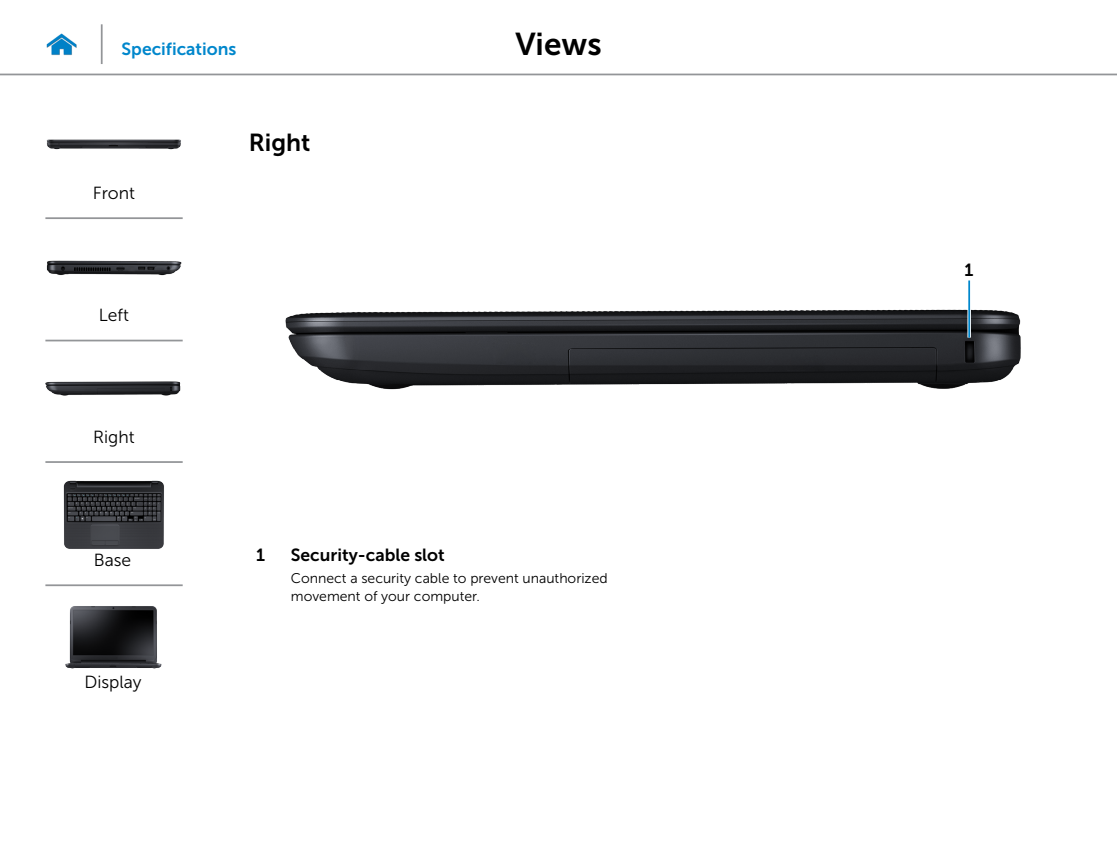
<style>
.page{position:relative;width:1117px;height:844px;background:#fff}
.page>*{position:absolute;margin:0;border:0;box-sizing:border-box;transform-origin:0 0}
.Head1{font:31.5px "Museo Sans For Dell 700";color:#000}
.Head2{font:24.5px "Museo Sans For Dell 700";color:#000}
.Image_Title{font:17.5px "Museo Sans For Dell 300";color:#000}
.Callout_Head{font:17.5px "Museo Sans For Dell 700";color:#000}
.Hyperlink{font:17.5px "Museo Sans For Dell 700";color:#0087cc}
.Callout-L{font:17.5px "Museo Sans For Dell 700";color:#000}
.Callout_description{font:14px/17.5px "Museo Sans For Dell 300";color:#000}
</style>
<div class="page">
<hr style="left:0;top:74px;width:1116px;height:1px;background:#939598">
<img style="left:46px;top:33px;width:31px;height:23px">
<img style="left:285px;top:287px;width:736px;height:103px">
<hr style="left:967px;top:280px;width:3px;height:57px;background:#fff">
<hr style="left:968px;top:280px;width:1px;height:57px;background:#0087cc">
<hr style="left:101px;top:24px;width:2px;height:40px;background:#939598">
<img style="left:45px;top:381px;width:136px;height:15px">
<img style="left:64px;top:480px;width:100px;height:69px">
<hr style="left:45px;top:217px;width:138px;height:2px;background:#939598">
<hr style="left:45px;top:339px;width:138px;height:2px;background:#939598">
<hr style="left:45px;top:461px;width:138px;height:2px;background:#939598">
<hr style="left:45px;top:584px;width:138px;height:2px;background:#939598">
<img style="left:46px;top:139px;width:135px;height:11px">
<img style="left:46px;top:260px;width:136px;height:16px">
<img style="left:65px;top:606px;width:97px;height:63px">
<p class="Hyperlink" style="left:122px;top:39px;width:116px">Specifications</p>
<p class="Head1" style="left:515px;top:26px;width:88px">Views</p>
<p class="Image_Title" style="left:93px;top:183px;width:44px">Front</p>
<p class="Image_Title" style="left:99px;top:305px;width:32px">Left</p>
<p class="Image_Title" style="left:93px;top:428px;width:43px">Right</p>
<p class="Image_Title" style="left:94px;top:550px;width:39px">Base</p>
<p class="Image_Title" style="left:84px;top:672px;width:59px">Display</p>
<p class="Head2" style="left:249px;top:128px;width:63px">Right</p>
<p class="Callout_Head" style="left:256px;top:544px;width:10px">1</p>
<p class="Callout_Head" style="left:291px;top:544px;width:155px">Security-cable slot</p>
<p class="Callout_description" style="left:291px;top:569px;width:318px">Connect a security cable to prevent unauthorized movement of your computer.</p>
<p class="Callout-L" style="left:964px;top:260px;width:10px">1</p>
</div>
